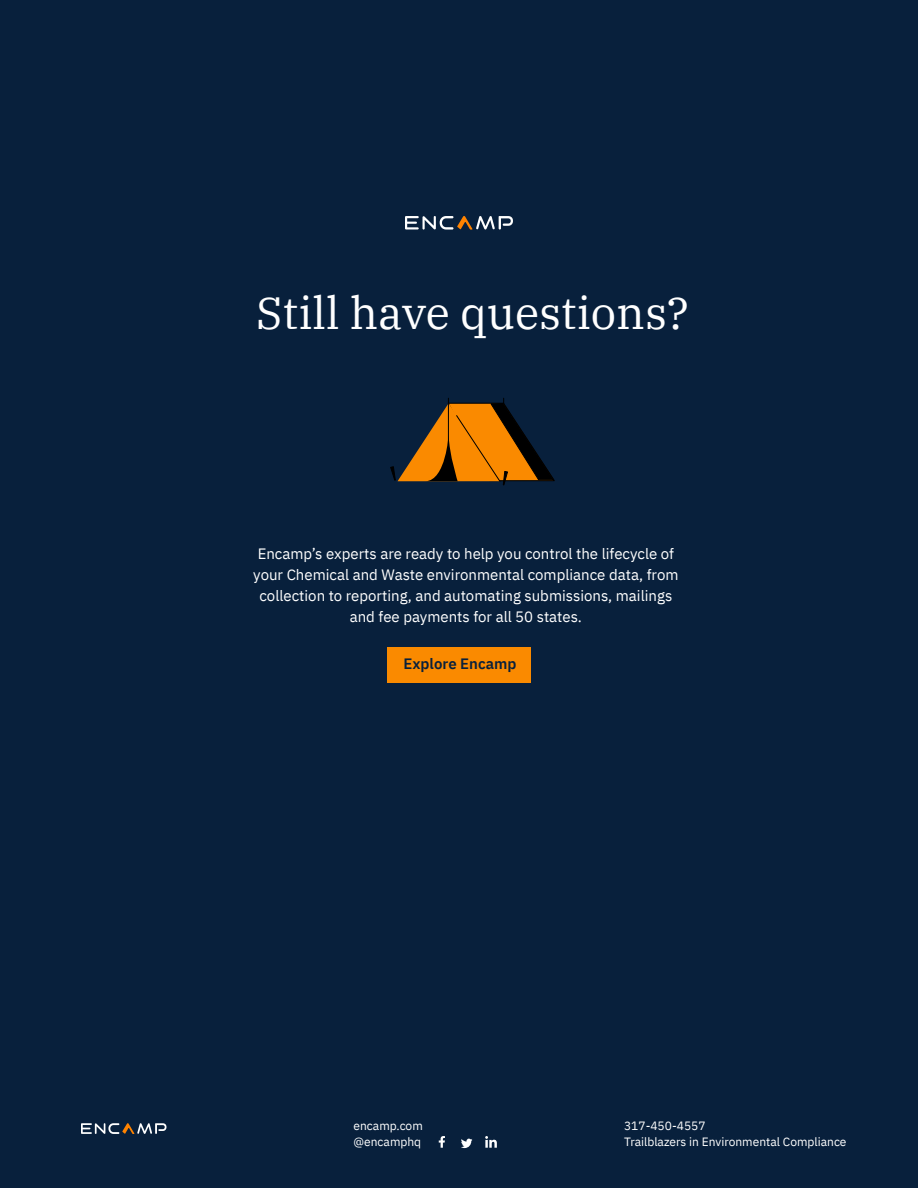
<style>
.page{position:relative;width:918px;height:1188px;background:#08203c}
.page>*{position:absolute;margin:0;border:0;box-sizing:border-box;transform-origin:0 0}
.t1{font:45px "IBM Plex Serif";color:#fff}
.t2{font:15px/21px "IBM Plex Sans";color:#fff;text-align:center}
.t3{font:600 15px "IBM Plex Sans";color:#08203c}
.t4{font:12px/16.5px "IBM Plex Sans";color:#fff}
</style>
<div class="page">
<div style="left:387px;top:647px;width:144px;height:36px;background:#fa8a00"></div>
<svg style="left:390px;top:398px;width:165px;height:88px"></svg>
<svg style="left:81px;top:1123px;width:85px;height:11px"></svg>
<svg style="left:439px;top:1136px;width:6px;height:12px"></svg>
<svg style="left:461px;top:1139px;width:11px;height:9px"></svg>
<svg style="left:485px;top:1136px;width:12px;height:12px"></svg>
<svg style="left:405px;top:216px;width:108px;height:14px"></svg>
<h1 class="t1" style="left:256px;top:279px;width:434px">Still have questions?</h1>
<p class="t2" style="left:253px;top:542px;width:427px">Encamp’s experts are ready to help you control the lifecycle of your Chemical and Waste environmental compliance data, from collection to reporting, and automating submissions, mailings and fee payments for all 50 states.</p>
<p class="t3" style="left:404px;top:652px;width:114px">Explore Encamp</p>
<p class="t4" style="left:353px;top:1116px;width:71px">encamp.com @encamphq</p>
<p class="t4" style="left:624px;top:1116px;width:224px">317-450-4557<br>Trailblazers in Environmental Compliance</p>
</div>
